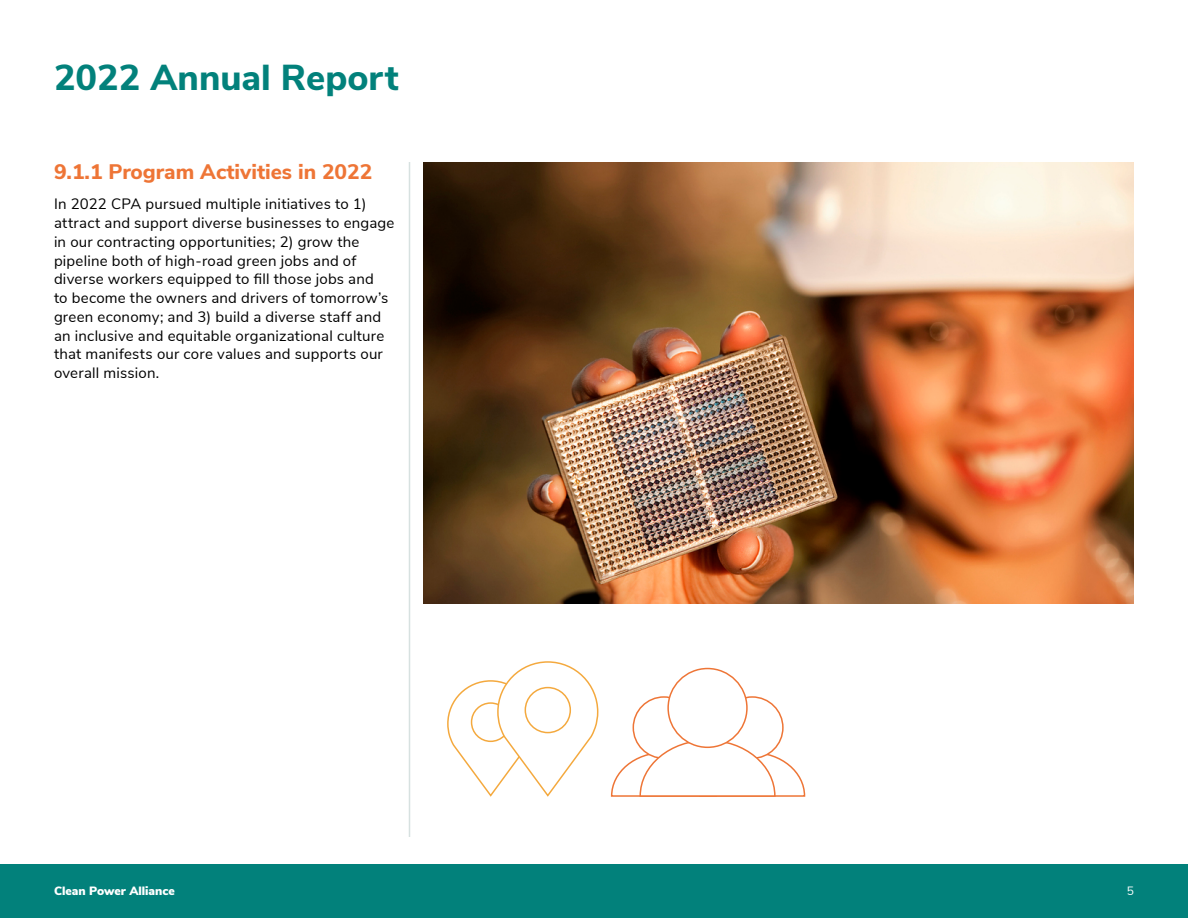
<style>
.page{position:relative;width:1188px;height:918px;background:#fff}
.page>*{position:absolute;margin:0;border:0;box-sizing:border-box;transform-origin:0 0}
.t1{font:800 36px "Nunito Sans";color:#02817b}
.t2{font:800 21px "Nunito Sans";color:#ee7536}
.t3{font:15px/18.8px "Nunito Sans";letter-spacing:.015em;color:#000}
.t4{font:900 12px "Nunito Sans";color:#fff}
.t5{font:12px "Nunito Sans";color:#fff}
</style>
<div class="page">
<div style="left:0;top:864px;width:1188px;height:54px;background:#02817b"></div>
<img style="left:423px;top:162px;width:711px;height:441px">
<hr style="left:409px;top:162px;width:1px;height:675px;background:#d7e1e0">
<svg style="left:447px;top:661px;width:152px;height:136px"></svg>
<div style="left:525px;top:688px;width:45px;height:45px;background:#fff;border-radius:50%"></div>
<div style="left:525px;top:687px;width:46px;height:46px;border:2px solid #f4a93e;border-radius:50%"></div>
<div style="left:721px;top:696px;width:63px;height:63px;border:2px solid #ee7536;border-radius:50%"></div>
<div style="left:633px;top:696px;width:62px;height:63px;border:2px solid #ee7536;border-radius:50%"></div>
<svg style="left:610px;top:739px;width:196px;height:58px"></svg>
<div style="left:668px;top:669px;width:79px;height:78px;background:#fff;border-radius:50%"></div>
<div style="left:667px;top:668px;width:81px;height:80px;border:2px solid #ee7536;border-radius:50%"></div>
<h1 class="t1" style="left:54px;top:51px;width:346px">2022 Annual Report</h1>
<h2 class="t2" style="left:54px;top:156px;width:320px">9.1.1 Program Activities in 2022</h2>
<p class="t3" style="left:54px;top:194px;width:342px">In 2022 CPA pursued multiple initiatives to 1) attract and support diverse businesses to engage in our contracting opportunities; 2) grow the pipeline both of high-road green jobs and of diverse workers equipped to fill those jobs and<br>to become the owners and drivers of tomorrow’s green economy; and 3) build a diverse staff and an inclusive and equitable organizational culture that manifests our core values and supports our overall mission.</p>
<p class="t4" style="left:54px;top:882px;width:122px">Clean Power Alliance</p>
<p class="t5" style="left:1127px;top:882px;width:9px">5</p>
</div>
